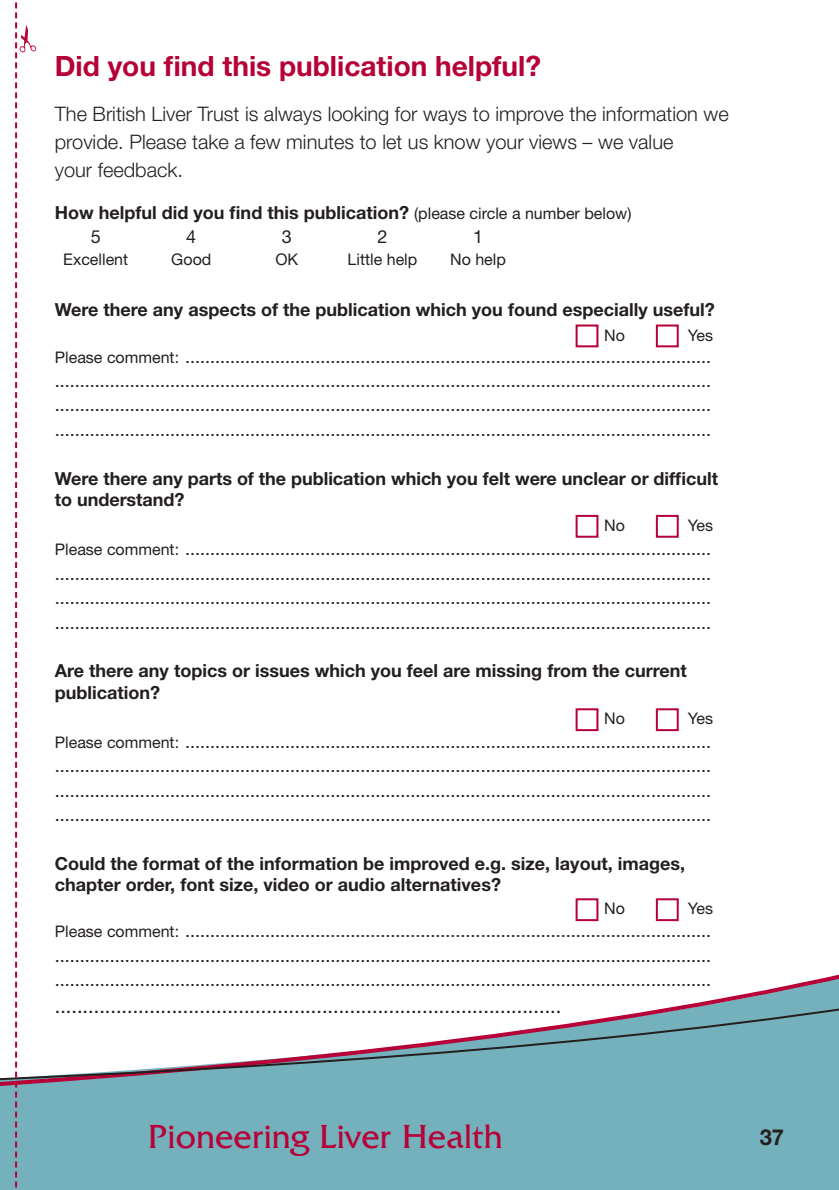
<style>
.page{position:relative;width:839px;height:1190px;background:#fff}
.page>*{position:absolute;margin:0;border:0;box-sizing:border-box;transform-origin:0 0}
.t1{font:34px "Friz Quadrata IT Cby BT";color:#b70037}
.t2{font:34px "Friz Quadrata";color:#b60037}
.t3{font:700 28px "Helvetica Neue";color:#b60037}
.t4{font:700 22px "Helvetica Neue";color:#241f1f}
.t5{font:300 20px/28px "Helvetica Neue";color:#241f1f}
.t6{font:20px "Helvetica Neue";color:#241f1f}
.t7{font:18px/24.4px "Helvetica Neue";color:#241f1f;text-align:justify}
.t8{font:700 18px/21.6px "Helvetica Neue";color:#241f1f}
.t9{font:16px "Helvetica Neue";color:#241f1f}
.s1{font-weight:400;font-size:16px}
.s2{font-size:16px}
</style>
<div class="page">
<div style="left:0;top:1120px;width:838px;height:70px;background:#75b1bc"></div>
<svg style="left:0;top:975px;width:838px;height:145px"></svg>
<svg style="left:0;top:1004px;width:838px;height:96px"></svg>
<div style="left:575px;top:324px;width:23px;height:23px;border:2px solid #b60037"></div>
<div style="left:655px;top:324px;width:23px;height:23px;border:2px solid #b60037"></div>
<div style="left:575px;top:515px;width:23px;height:23px;border:2px solid #b60037"></div>
<div style="left:655px;top:515px;width:23px;height:23px;border:2px solid #b60037"></div>
<div style="left:575px;top:708px;width:23px;height:23px;border:2px solid #b60037"></div>
<div style="left:655px;top:708px;width:23px;height:23px;border:2px solid #b60037"></div>
<div style="left:575px;top:898px;width:23px;height:23px;border:2px solid #b60037"></div>
<div style="left:655px;top:898px;width:23px;height:23px;border:2px solid #b60037"></div>
<svg style="left:15px;top:2px;width:21px;height:1188px"></svg>
<div style="left:148px;top:1122px;width:407px;height:51px;background:#75b1bc"></div>
<h2 class="t3" style="left:55px;top:49px;width:487px">Did you find this publication helpful?</h2>
<p class="t5" style="left:55px;top:100px;width:675px">The British Liver Trust is always looking for ways to improve the information we provide. Please take a few minutes to let us know your views – we value<br>your feedback.</p>
<p class="t8" style="left:55px;top:201px;width:578px">How helpful did you find this publication? <span class="s1">(please circle a number below)</span></p>
<p class="t7" style="left:91px;top:224px;width:12px">5</p>
<p class="t9" style="left:63px;top:250px;width:66px">Excellent</p>
<p class="t7" style="left:186px;top:224px;width:12px">4</p>
<p class="t9" style="left:171px;top:250px;width:41px">Good</p>
<p class="t7" style="left:282px;top:224px;width:12px">3</p>
<p class="t9" style="left:275px;top:250px;width:24px">OK</p>
<p class="t7" style="left:377px;top:224px;width:12px">2</p>
<p class="t9" style="left:347px;top:250px;width:71px">Little help</p>
<p class="t7" style="left:472px;top:224px;width:12px">1</p>
<p class="t9" style="left:450px;top:250px;width:57px">No help</p>
<p class="t8" style="left:55px;top:298px;width:661px">Were there any aspects of the publication which you found especially useful?</p>
<p class="t7" style="left:55px;top:344px;width:657px"><span class="s2">Please comment:</span> ......................................................................................................... ................................................................................................................................... ................................................................................................................................... ...................................................................................................................................</p>
<p class="t8" style="left:55px;top:467px;width:664px">Were there any parts of the publication which you felt were unclear or difficult to understand?</p>
<p class="t7" style="left:55px;top:536px;width:657px"><span class="s2">Please comment:</span> ......................................................................................................... ................................................................................................................................... ................................................................................................................................... ...................................................................................................................................</p>
<p class="t8" style="left:55px;top:660px;width:633px">Are there any topics or issues which you feel are missing from the current publication?</p>
<p class="t7" style="left:55px;top:729px;width:657px"><span class="s2">Please comment:</span> ......................................................................................................... ................................................................................................................................... ................................................................................................................................... ...................................................................................................................................</p>
<p class="t8" style="left:55px;top:852px;width:631px">Could the format of the information be improved e.g. size, layout, images, chapter order, font size, video or audio alternatives?</p>
<p class="t7" style="left:55px;top:918px;width:657px"><span class="s2">Please comment:</span> ......................................................................................................... ................................................................................................................................... ...................................................................................................................................</p>
<p class="t6" style="left:55px;top:994px;width:507px">...........................................................................................</p>
<p class="t9" style="left:603px;top:325px;width:22px">No</p>
<p class="t9" style="left:687px;top:325px;width:27px">Yes</p>
<p class="t9" style="left:603px;top:515px;width:22px">No</p>
<p class="t9" style="left:687px;top:515px;width:27px">Yes</p>
<p class="t9" style="left:603px;top:709px;width:22px">No</p>
<p class="t9" style="left:687px;top:709px;width:27px">Yes</p>
<p class="t9" style="left:603px;top:899px;width:22px">No</p>
<p class="t9" style="left:687px;top:899px;width:27px">Yes</p>
<h1 class="t1" style="left:148px;top:1116px;width:356px">Pioneering Liver Health</h1>
<h1 class="t2" style="left:148px;top:1118px;width:309px">Fighting liver disease</h1>
<p class="t4" style="left:759px;top:1123px;width:26px">37</p>
</div>
